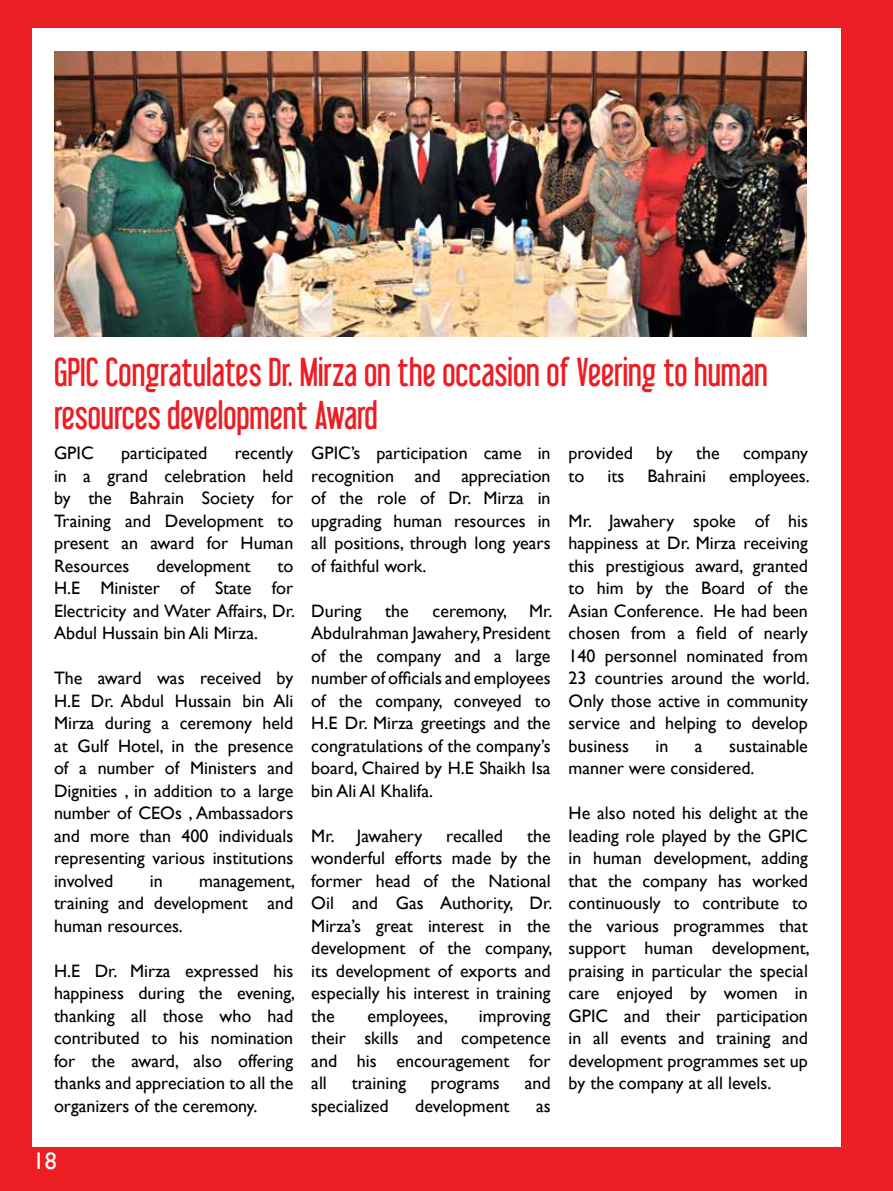
<style>
.page{position:relative;width:893px;height:1191px;background:#fff}
.page>*{position:absolute;margin:0;border:0;box-sizing:border-box;transform-origin:0 0}
.t1{font:36px/43.2px "Libel Suit";color:#ed1d24}
.t2{font:24px "Gill Sans";color:#fff}
.t3{font:18px/22.5px "Gill Sans";color:#000;text-align:justify}
</style>
<div class="page">
<div style="left:0;top:0;width:31px;height:1191px;background:#ed1d24"></div>
<img style="left:55px;top:52px;width:752px;height:284px">
<div style="left:23px;top:1148px;width:867px;height:43px;background:#ed1d24"></div>
<div style="left:0;top:0;width:893px;height:27px;background:#ed1d24"></div>
<div style="left:841px;top:0;width:52px;height:1191px;background:#ed1d24"></div>
<h1 class="t1" style="left:54px;top:350px;width:715px">GPIC Congratulates Dr. Mirza on the occasion of Veering to human resources development Award</h1>
<p class="t3" style="left:569px;top:441px;width:66px">provided</p>
<p class="t3" style="left:656px;top:441px;width:18px">by</p>
<p class="t3" style="left:696px;top:441px;width:25px">the</p>
<p class="t3" style="left:743px;top:441px;width:66px">company</p>
<p class="t3" style="left:569px;top:464px;width:17px">to</p>
<p class="t3" style="left:608px;top:464px;width:18px">its</p>
<p class="t3" style="left:647px;top:464px;width:60px">Bahraini</p>
<p class="t3" style="left:729px;top:464px;width:82px">employees.</p>
<p class="t3" style="left:569px;top:509px;width:243px">Mr. Jawahery spoke of his happiness at Dr. Mirza receiving this prestigious award, granted to him by the Board of the Asian Conference. He had been chosen from a field of nearly 140 personnel nominated from 23 countries around the world.<br>Only those active in community service and helping to develop business</p>
<p class="t3" style="left:54px;top:441px;width:41px">GPIC</p>
<p class="t3" style="left:121px;top:441px;width:88px">participated</p>
<p class="t3" style="left:311px;top:441px;width:241px">GPIC’s participation came in recognition and appreciation of the role of Dr. Mirza in upgrading human resources in all positions, through long years of faithful work.</p>
<p class="t3" style="left:311px;top:599px;width:52px">During</p>
<p class="t3" style="left:385px;top:599px;width:25px">the</p>
<p class="t3" style="left:54px;top:441px;width:241px;text-indent:181px">recently in a grand celebration held by the Bahrain Society for Training and Development to present an award for Human Resources</p>
<p class="t3" style="left:156px;top:554px;width:96px">development</p>
<p class="t3" style="left:54px;top:554px;width:243px;text-indent:223px">to H.E Minister of State for Electricity and Water Affairs, Dr.<br>Abdul Hussain bin Ali Mirza.</p>
<p class="t3" style="left:54px;top:666px;width:241px">The award was received by H.E Dr. Abdul Hussain bin Ali Mirza during a ceremony held at Gulf Hotel, in the presence of a number of Ministers and Dignities , in addition to a large number of CEOs , Ambassadors and more than 400 individuals representing various institutions involved</p>
<p class="t3" style="left:311px;top:599px;width:243px;text-indent:121px">ceremony, Mr.<br>Abdulrahman Jawahery, President of the company and a large number of officials and employees of the company, conveyed to H.E Dr. Mirza greetings and the congratulations of the company’s board, Chaired by H.E Shaikh Isa bin Ali Al Khalifa.</p>
<p class="t3" style="left:311px;top:824px;width:112px">Mr. Jawahery</p>
<p class="t3" style="left:446px;top:824px;width:58px">recalled</p>
<p class="t3" style="left:569px;top:734px;width:241px;text-indent:161px">sustainable manner were considered.</p>
<p class="t3" style="left:569px;top:801px;width:243px">He also noted his delight at the leading role played by the GPIC in human development, adding that the company has worked continuously to contribute to the various programmes that support human development, praising in particular the special care enjoyed by women in GPIC and their participation in all events and training and development programmes set up by the company at all levels.</p>
<p class="t3" style="left:655px;top:734px;width:14px">in</p>
<p class="t3" style="left:695px;top:734px;width:9px">a</p>
<p class="t3" style="left:311px;top:824px;width:243px;text-indent:216px">the wonderful efforts made by the former head of the National Oil and Gas Authority, Dr.<br>Mirza’s great interest in the development of the company, its development of exports and especially his interest in training the</p>
<p class="t3" style="left:150px;top:869px;width:14px">in</p>
<p class="t3" style="left:54px;top:869px;width:243px;text-indent:145px">management, training and development and human resources.</p>
<p class="t3" style="left:54px;top:959px;width:243px">H.E Dr. Mirza expressed his happiness during the evening, thanking all those who had contributed to his nomination for the award, also offering thanks and appreciation to all the organizers of the ceremony.</p>
<p class="t3" style="left:367px;top:1004px;width:82px">employees,</p>
<p class="t3" style="left:311px;top:1004px;width:241px;text-indent:168px">improving their skills and competence and his encouragement for all</p>
<p class="t3" style="left:352px;top:1071px;width:56px">training</p>
<p class="t3" style="left:431px;top:1071px;width:70px">programs</p>
<p class="t3" style="left:525px;top:1071px;width:27px">and</p>
<p class="t3" style="left:311px;top:1094px;width:79px">specialized</p>
<p class="t3" style="left:415px;top:1094px;width:96px">development</p>
<p class="t3" style="left:536px;top:1094px;width:16px">as</p>
<h2 class="t2" style="left:33px;top:1147px;width:25px">18</h2>
</div>
